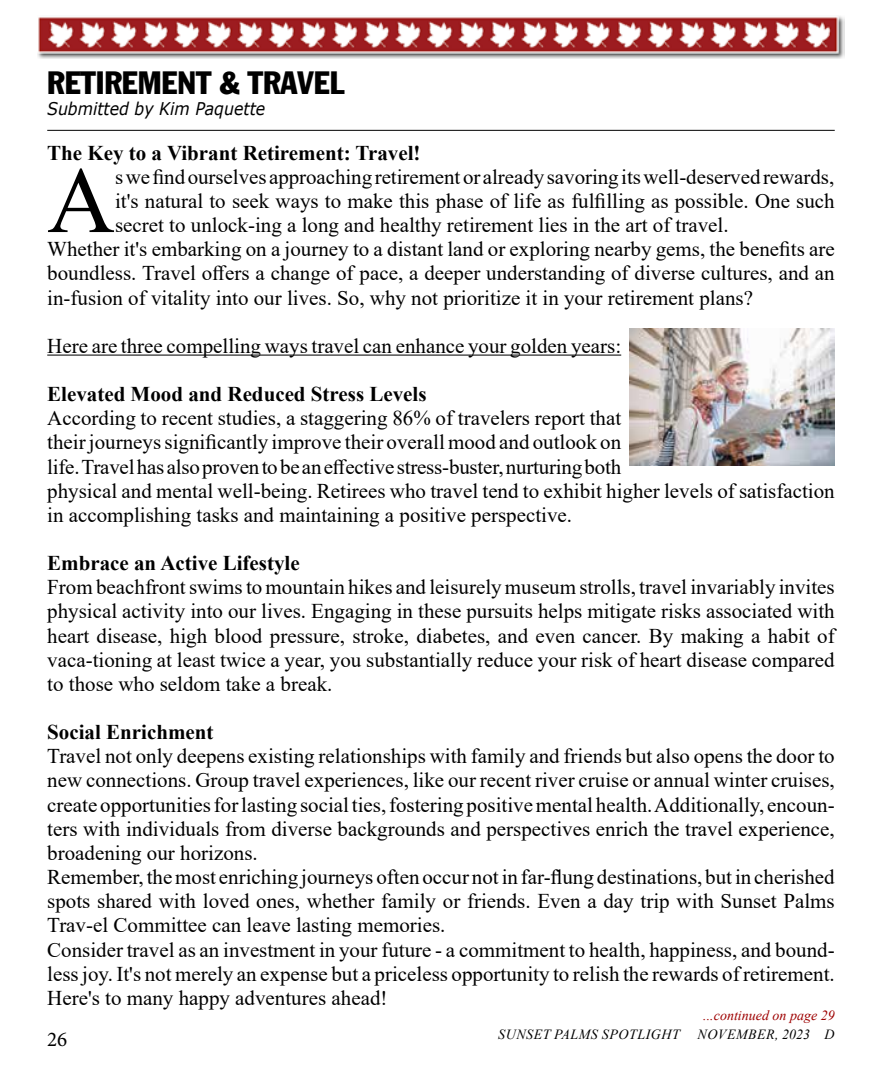
<style>
.page{position:relative;width:882px;height:1071px;background:#fff}
.page>*{position:absolute;margin:0;border:0;box-sizing:border-box;transform-origin:0 0}
.t1{font:93.98px "Times New Roman";color:#000}
.t2{font:31.5px "Franklin Gothic Condensed";color:#000}
.t3{font:21px/24.2px "Times New Roman";color:#000}
.t4{font:700 21px "Times New Roman";color:#000}
.t5{font:21px "Minion Pro";color:#000}
.t6{font:italic 17.5px "Verdana";color:#000;scale:.9 1}
.t7{font:italic 14px "Times New Roman";letter-spacing:.035em;color:#000}
.t8{font:italic 14px "Times New Roman";color:#9e0000}
</style>
<div class="page">
<img style="left:37px;top:16px;width:808px;height:42px">
<hr style="left:47px;top:130px;width:788px;height:1px;background:#000">
<hr style="left:47px;top:355px;width:574px;height:1px;background:#000">
<img style="left:629px;top:329px;width:206px;height:137px">
<h2 class="t2" style="left:47px;top:64px;width:299px">RETIREMENT &amp; TRAVEL</h2>
<p class="t6" style="left:47px;top:97px;width:244px">Submitted by Kim Paquette</p>
<p class="t4" style="left:47px;top:137px;width:375px">The Key to a Vibrant Retirement: Travel!</p>
<h1 class="t1" style="left:47px;top:134px;width:69px">A</h1>
<p class="t3" style="left:115px;top:164px;width:721px">s we find ourselves approaching retirement or already savoring its well-deserved rewards,</p>
<p class="t3" style="left:115px;top:188px;width:721px">it's natural to seek ways to make this phase of life as fulfilling as possible. One such</p>
<p class="t3" style="left:115px;top:212px;width:615px">secret to unlock-ing a long and healthy retirement lies in the art of travel.</p>
<p class="t3" style="left:47px;top:236px;width:789px">Whether it's embarking on a journey to a distant land or exploring nearby gems, the benefits are</p>
<p class="t3" style="left:47px;top:261px;width:789px">boundless. Travel offers a change of pace, a deeper understanding of diverse cultures, and an</p>
<p class="t3" style="left:47px;top:285px;width:707px">in-fusion of vitality into our lives. So, why not prioritize it in your retirement plans?</p>
<p class="t3" style="left:47px;top:333px;width:576px">Here are three compelling ways travel can enhance your golden years:</p>
<p class="t4" style="left:47px;top:379px;width:381px">Elevated Mood and Reduced Stress Levels</p>
<p class="t3" style="left:47px;top:405px;width:789px">According to recent studies, a staggering 86% of travelers report that<br>their journeys significantly improve their overall mood and outlook on<br>life. Travel has also proven to be an effective stress-buster, nurturing both<br>physical and mental well-being. Retirees who travel tend to exhibit higher levels of satisfaction in accomplishing tasks and maintaining a positive perspective.</p>
<p class="t4" style="left:47px;top:548px;width:254px">Embrace an Active Lifestyle</p>
<p class="t3" style="left:47px;top:575px;width:789px;text-align:justify">From beachfront swims to mountain hikes and leisurely museum strolls, travel invariably invites physical activity into our lives. Engaging in these pursuits helps mitigate risks associated with heart disease, high blood pressure, stroke, diabetes, and even cancer. By making a habit of vaca-tioning at least twice a year, you substantially reduce your risk of heart disease compared to those who seldom take a break.</p>
<p class="t4" style="left:47px;top:717px;width:168px">Social Enrichment</p>
<p class="t3" style="left:47px;top:744px;width:789px">Travel not only deepens existing relationships with family and friends but also opens the door to new connections. Group travel experiences, like our recent river cruise or annual winter cruises, create opportunities for lasting social ties, fostering positive mental health. Additionally, encoun&shy;ters with individuals from diverse backgrounds and perspectives enrich the travel experience, broadening our horizons.<br>Remember, the most enriching journeys often occur not in far-flung destinations, but in cherished spots shared with loved ones, whether family or friends. Even a day trip with Sunset Palms Trav-el Committee can leave lasting memories.<br>Consider travel as an investment in your future - a commitment to health, happiness, and bound&shy;less joy. It's not merely an expense but a priceless opportunity to relish the rewards of retirement.<br>Here's to many happy adventures ahead!</p>
<p class="t8" style="left:703px;top:1005px;width:133px">...continued on page 29</p>
<p class="t5" style="left:47px;top:1025px;width:22px">26</p>
<p class="t7" style="left:498px;top:1024px;width:183px">SUNSET PALMS SPOTLIGHT</p>
<p class="t7" style="left:698px;top:1024px;width:138px">NOVEMBER, 2023 D</p>
</div>
